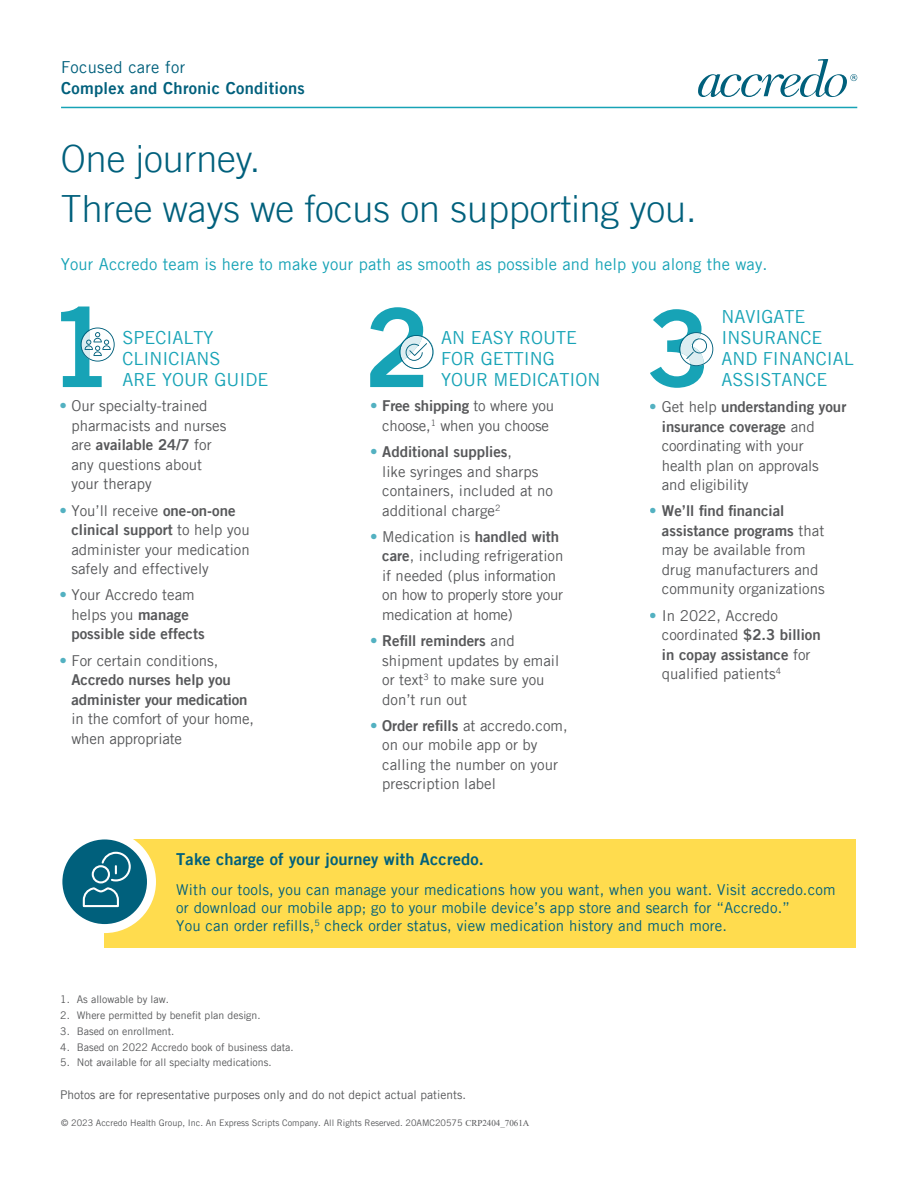
<style>
.page{position:relative;width:918px;height:1188px;background:#fff}
.page>*{position:absolute;margin:0;border:0;box-sizing:border-box;transform-origin:0 0}
.t1{font:300 37.5px/50.2px "Trade Gothic";color:#00607c}
.t2{font:18px/21px "Trade Gothic";color:#17a3b6}
.t3{font:16.5px "Trade Gothic";letter-spacing:.01em;color:#17a3b6}
.t4{font:16.5px "Trade Gothic Bold Two";letter-spacing:.01em;color:#00607c}
.t5{font:16.5px "Trade Gothic";letter-spacing:.02em;color:#00607c}
.t6{font:15px/19.5px "Trade Gothic";color:#57585a}
.t7{font:15px/19.5px "Trade Gothic Bold Two";color:#57585a}
.t8{font:15px/18px "Trade Gothic";letter-spacing:.01em;color:#00607c}
.t9{font:12px "Trade Gothic";color:#57585a}
.t10{font:10.5px "Trade Gothic";color:#57585a}
.t11{font:9px "Trade Gothic";color:#57585a}
.s1{color:#53b1c1}
.s2{font-family:"Trade Gothic"}
.s3{font-family:"Trade Gothic Bold Two"}
.s4{font-family:"Trade Gothic Bold Two";color:#53b1c1}
.s5{font-family:"Times New Roman"}
</style>
<div class="page">
<svg style="left:698px;top:59px;width:159px;height:38px"></svg>
<hr style="left:61px;top:107px;width:796px;height:1px;background:#17a3b6">
<svg style="left:61px;top:307px;width:54px;height:80px"></svg>
<svg style="left:370px;top:307px;width:64px;height:80px"></svg>
<svg style="left:650px;top:309px;width:64px;height:79px"></svg>
<div style="left:105px;top:839px;width:751px;height:108px;background:#ffdc4e"></div>
<svg style="left:58px;top:835px;width:94px;height:94px;fill:#00607c"></svg>
<div style="left:53px;top:830px;width:103px;height:103px;border:9px solid #fff;border-radius:50%"></div>
<svg style="left:82px;top:851px;width:50px;height:57px"></svg>
<p class="t5" style="left:61px;top:60px;width:126px">Focused care for</p>
<p class="t4" style="left:61px;top:81px;width:245px">Complex and Chronic Conditions</p>
<h1 class="t1" style="left:61px;top:136px;width:637px">One journey.<br>Three ways we focus on supporting you.</h1>
<p class="t3" style="left:61px;top:257px;width:708px">Your Accredo team is here to make your path as smooth as possible and help you along the way.</p>
<p class="t2" style="left:123px;top:328px;width:147px">SPECIALTY<br>CLINICIANS<br>ARE YOUR GUIDE</p>
<p class="t2" style="left:441px;top:328px;width:161px">AN EASY ROUTE<br>FOR GETTING<br>YOUR MEDICATION</p>
<p class="t6" style="left:71px;top:397px;width:156px;text-indent:-12px"><span class="s1">•</span> Our specialty-trained pharmacists and nurses</p>
<p class="t7" style="left:71px;top:436px;width:142px"><span class="s2">are</span> available 24/7 <span class="s2">for</span></p>
<p class="t6" style="left:71px;top:456px;width:132px">any questions about your therapy</p>
<p class="t6" style="left:59px;top:501px;width:178px"><span class="s1">•</span> You’ll receive <span class="s3">one-on-one</span></p>
<p class="t7" style="left:71px;top:521px;width:180px">clinical support <span class="s2">to help you</span></p>
<p class="t6" style="left:71px;top:540px;width:180px">administer your medication safely and effectively</p>
<p class="t6" style="left:59px;top:586px;width:137px;text-align:center"><span class="s1">•</span> Your Accredo team helps you <span class="s3">manage</span></p>
<p class="t7" style="left:71px;top:625px;width:135px">possible side effects</p>
<p class="t6" style="left:59px;top:651px;width:161px"><span class="s1">•</span> For certain conditions,</p>
<p class="t7" style="left:71px;top:671px;width:178px">Accredo nurses help you administer your medication</p>
<p class="t6" style="left:71px;top:710px;width:184px">in the comfort of your home, when appropriate</p>
<p class="t7" style="left:370px;top:397px;width:186px"><span class="s1">•</span> Free shipping <span class="s2">to where you</span></p>
<p class="t6" style="left:382px;top:417px;width:168px">choose,<sup>1</sup> when you choose</p>
<p class="t7" style="left:370px;top:443px;width:144px"><span class="s1">•</span> Additional supplies<span class="s2">,</span></p>
<p class="t6" style="left:382px;top:462px;width:172px">like syringes and sharps containers, included at no additional charge<sup>2</sup></p>
<p class="t6" style="left:382px;top:528px;width:183px;text-indent:-12px"><span class="s1">•</span> Medication is <span class="s3">handled with care</span>, including refrigeration if needed (plus information on how to properly store your medication at home)</p>
<p class="t7" style="left:370px;top:632px;width:146px"><span class="s1">•</span> Refill reminders <span class="s2">and</span></p>
<p class="t6" style="left:382px;top:651px;width:179px">shipment updates by email or text<sup>3</sup> to make sure you don’t run out</p>
<p class="t6" style="left:382px;top:717px;width:187px;text-indent:-12px"><span class="s4">•</span> <span class="s3">Order refills</span> at accredo.com, on our mobile app or by calling the number on your prescription label</p>
<p class="t2" style="left:721px;top:308px;width:134px">NAVIGATE<br>INSURANCE<br>AND FINANCIAL<br>ASSISTANCE</p>
<p class="t7" style="left:662px;top:398px;width:186px;text-indent:-12px"><span class="s1">•</span> <span class="s2">Get help</span> understanding your insurance coverage <span class="s2">and</span></p>
<p class="t6" style="left:662px;top:437px;width:158px">coordinating with your health plan on approvals and eligibility</p>
<p class="t7" style="left:662px;top:502px;width:164px;text-indent:-12px"><span class="s1">•</span> We’ll find financial assistance programs <span class="s2">that</span></p>
<p class="t6" style="left:662px;top:541px;width:164px">may be available from drug manufacturers and community organizations</p>
<p class="t6" style="left:662px;top:606px;width:160px;text-indent:-12px"><span class="s1">•</span> In 2022, Accredo coordinated <span class="s3">$2.3 billion</span></p>
<p class="t7" style="left:662px;top:645px;width:150px">in copay assistance <span class="s2">for</span></p>
<p class="t6" style="left:662px;top:665px;width:121px">qualified patients<sup>4</sup></p>
<p class="t4" style="left:176px;top:851px;width:309px">Take charge of your journey with Accredo.</p>
<p class="t8" style="left:176px;top:881px;width:661px">With our tools, you can manage your medications how you want, when you want. Visit accredo.com or download our mobile app; go to your mobile device’s app store and search for “Accredo.”<br>You can order refills,<sup>5</sup> check order status, view medication history and much more.</p>
<p class="t10" style="left:60px;top:995px;width:110px">1. As allowable by law.</p>
<p class="t10" style="left:60px;top:1011px;width:202px">2. Where permitted by benefit plan design.</p>
<p class="t10" style="left:60px;top:1026px;width:116px">3. Based on enrollment.</p>
<p class="t10" style="left:60px;top:1042px;width:235px">4. Based on 2022 Accredo book of business data.</p>
<p class="t10" style="left:60px;top:1057px;width:213px">5. Not available for all specialty medications.</p>
<p class="t9" style="left:60px;top:1090px;width:407px">Photos are for representative purposes only and do not depict actual patients.</p>
<p class="t11" style="left:61px;top:1119px;width:470px">© 2023 Accredo Health Group, Inc. An Express Scripts Company. All Rights Reserved. 20AMC20575 <span class="s5">CRP2404_7061A</span></p>
</div>
